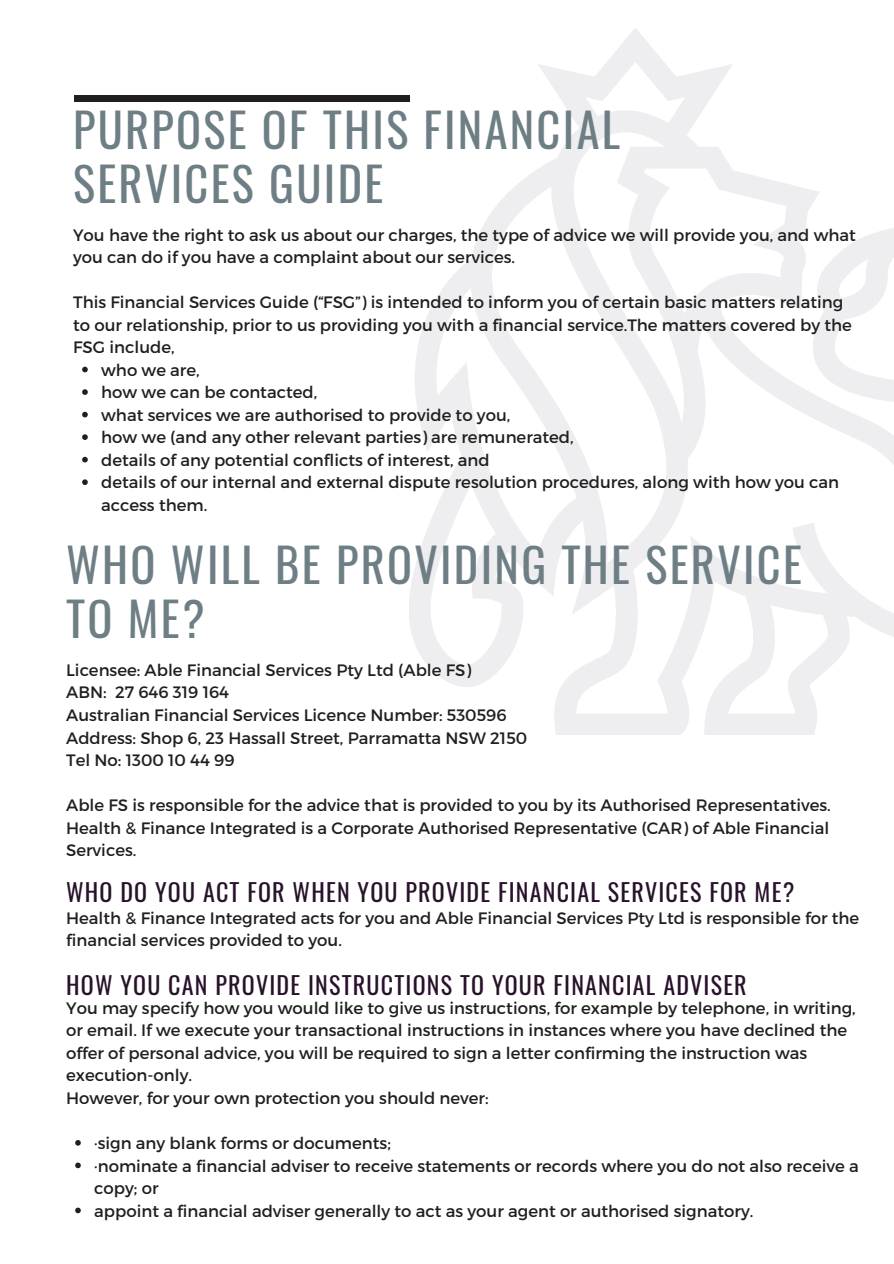
<style>
.page{position:relative;width:894px;height:1264px;background:#fff}
.page>*{position:absolute;margin:0;border:0;box-sizing:border-box;transform-origin:0 0}
.t1{font:46.35px/54px "Oswald";letter-spacing:.05em;color:#6e7e85}
.t2{font:24px "Oswald";letter-spacing:.05em;color:#28112b}
.t3{font:16.5px/22.5px "Montserrat";color:#1f1f1f}
</style>
<div class="page">
<div style="left:74px;top:96px;width:336px;height:5px;background:#1f1f1f"></div>
<img style="left:409px;top:28px;width:484px;height:706px">
<svg style="left:82px;top:367px;width:6px;height:5px"></svg>
<svg style="left:82px;top:389px;width:6px;height:6px"></svg>
<svg style="left:82px;top:412px;width:6px;height:5px"></svg>
<svg style="left:82px;top:434px;width:6px;height:6px"></svg>
<svg style="left:82px;top:457px;width:6px;height:5px"></svg>
<svg style="left:82px;top:479px;width:6px;height:6px"></svg>
<svg style="left:75px;top:1140px;width:6px;height:5px"></svg>
<svg style="left:75px;top:1162px;width:6px;height:6px"></svg>
<svg style="left:75px;top:1207px;width:6px;height:6px"></svg>
<p class="t1" style="left:73px;top:101px;width:548px">PURPOSE OF THIS FINANCIAL<br>SERVICES GUIDE</p>
<p class="t3" style="left:73px;top:222px;width:784px">You have the right to ask us about our charges, the type of advice we will provide you, and what you can do if you have a complaint about our services.</p>
<p class="t3" style="left:73px;top:290px;width:780px">This Financial Services Guide (“FSG”) is intended to inform you of certain basic matters relating to our relationship, prior to us providing you with a financial service.The matters covered by the<br>FSG include,</p>
<p class="t3" style="left:101px;top:358px;width:100px">who we are,</p>
<p class="t3" style="left:101px;top:380px;width:217px">how we can be contacted,</p>
<p class="t3" style="left:101px;top:403px;width:410px">what services we are authorised to provide to you,</p>
<p class="t3" style="left:101px;top:425px;width:474px">how we (and any other relevant parties) are remunerated,</p>
<p class="t3" style="left:101px;top:448px;width:390px">details of any potential conflicts of interest, and</p>
<p class="t3" style="left:101px;top:470px;width:739px">details of our internal and external dispute resolution procedures, along with how you can access them.</p>
<p class="t1" style="left:66px;top:536px;width:737px">WHO WILL BE PROVIDING THE SERVICE<br>TO ME?</p>
<p class="t3" style="left:66px;top:658px;width:406px">Licensee: Able Financial Services Pty Ltd (Able FS)</p>
<p class="t3" style="left:66px;top:680px;width:164px">ABN: 27 646 319 164</p>
<p class="t3" style="left:66px;top:703px;width:441px">Australian Financial Services Licence Number: 530596</p>
<p class="t3" style="left:66px;top:725px;width:462px">Address: Shop 6, 23 Hassall Street, Parramatta NSW 2150</p>
<p class="t3" style="left:66px;top:748px;width:170px">Tel No: 1300 10 44 99</p>
<p class="t3" style="left:66px;top:793px;width:766px">Able FS is responsible for the advice that is provided to you by its Authorised Representatives.</p>
<p class="t3" style="left:66px;top:815px;width:764px">Health &amp; Finance Integrated is a Corporate Authorised Representative (CAR) of Able Financial<br>Services.</p>
<p class="t2" style="left:66px;top:873px;width:729px">WHO DO YOU ACT FOR WHEN YOU PROVIDE FINANCIAL SERVICES FOR ME?</p>
<p class="t3" style="left:66px;top:905px;width:794px">Health &amp; Finance Integrated acts for you and Able Financial Services Pty Ltd is responsible for the financial services provided to you.</p>
<p class="t2" style="left:66px;top:966px;width:682px">HOW YOU CAN PROVIDE INSTRUCTIONS TO YOUR FINANCIAL ADVISER</p>
<p class="t3" style="left:66px;top:995px;width:790px">You may specify how you would like to give us instructions, for example by telephone, in writing, or email. If we execute your transactional instructions in instances where you have declined the offer of personal advice, you will be required to sign a letter confirming the instruction was execution-only.</p>
<p class="t3" style="left:66px;top:1086px;width:424px">However, for your own protection you should never:</p>
<p class="t3" style="left:94px;top:1131px;width:298px">·sign any blank forms or documents;</p>
<p class="t3" style="left:94px;top:1153px;width:765px">·nominate a financial adviser to receive statements or records where you do not also receive a copy; or</p>
<p class="t3" style="left:94px;top:1198px;width:660px">appoint a financial adviser generally to act as your agent or authorised signatory.</p>
</div>
